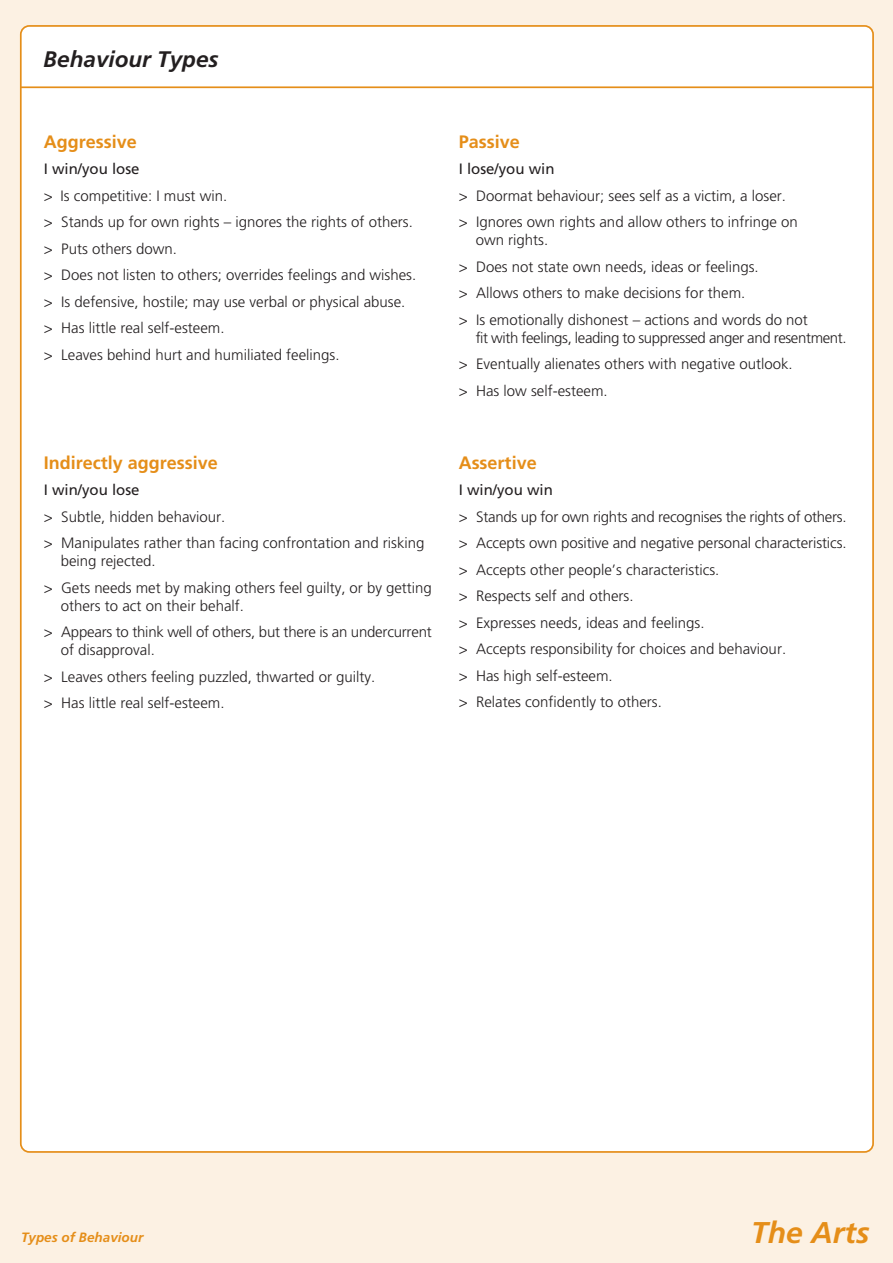
<style>
.page{position:relative;width:893px;height:1263px;background:#fcf1e3}
.page>*{position:absolute;margin:0;border:0;box-sizing:border-box;transform-origin:0 0}
.t1{font:italic 700 30px "SPARC Sans";color:#e58e19}
.t2{font:italic 700 22.5px "SPARC Sans";color:#231f20}
.t3{font:700 18px "SPARC Sans";color:#e58e19}
.t4{font:300 15px/26.5px "SPARC Sans";color:#231f20}
.t5{font:italic 700 13.5px "SPARC Sans";color:#e58e19}
.s1{font-weight:400}
</style>
<div class="page">
<div style="left:21px;top:26px;width:852px;height:1126px;background:#fff;border-radius:9px"></div>
<hr style="left:21px;top:86px;width:852px;height:2px;background:#e58e19">
<p class="t2" style="left:43px;top:51px;width:177px">Behaviour Types</p>
<p class="t3" style="left:44px;top:134px;width:95px">Aggressive</p>
<p class="t4" style="left:44px;top:157px;width:374px"><span class="s1">I win/you lose<br></span>&gt; Is competitive: I must win.<br>&gt; Stands up for own rights – ignores the rights of others. &gt; Puts others down.<br>&gt; Does not listen to others; overrides feelings and wishes. &gt; Is defensive, hostile; may use verbal or physical abuse. &gt; Has little real self-esteem.<br>&gt; Leaves behind hurt and humiliated feelings.</p>
<p class="t3" style="left:44px;top:455px;width:176px">Indirectly aggressive</p>
<p class="t4" style="left:44px;top:478px;width:382px"><span class="s1">I win/you lose<br></span>&gt; Subtle, hidden behaviour.<br>&gt; Manipulates rather than facing confrontation and risking</p>
<p class="t4" style="left:44px;top:549px;width:389px;text-indent:17px">being rejected.<br>&gt; Gets needs met by making others feel guilty, or by getting</p>
<p class="t4" style="left:44px;top:593px;width:390px;text-indent:17px">others to act on their behalf.<br>&gt; Appears to think well of others, but there is an undercurrent</p>
<p class="t4" style="left:44px;top:638px;width:333px;text-indent:17px">of disapproval.<br>&gt; Leaves others feeling puzzled, thwarted or guilty. &gt; Has little real self-esteem.</p>
<p class="t3" style="left:459px;top:134px;width:63px">Passive</p>
<p class="t4" style="left:459px;top:157px;width:341px"><span class="s1">I lose/you win<br></span>&gt; Doormat behaviour; sees self as a victim, a loser. &gt; Ignores own rights and allow others to infringe on</p>
<p class="t4" style="left:459px;top:228px;width:351px;text-indent:17px">own rights.<br>&gt; Does not state own needs, ideas or feelings.<br>&gt; Allows others to make decisions for them.<br>&gt; Is emotionally dishonest – actions and words do not</p>
<p class="t4" style="left:459px;top:325px;width:389px;text-indent:17px">fit with feelings, leading to suppressed anger and resentment. &gt; Eventually alienates others with negative outlook.<br>&gt; Has low self-esteem.</p>
<p class="t3" style="left:459px;top:455px;width:80px">Assertive</p>
<p class="t4" style="left:459px;top:478px;width:390px"><span class="s1">I win/you win<br></span>&gt; Stands up for own rights and recognises the rights of others. &gt; Accepts own positive and negative personal characteristics. &gt; Accepts other people’s characteristics.<br>&gt; Respects self and others.<br>&gt; Expresses needs, ideas and feelings.<br>&gt; Accepts responsibility for choices and behaviour.<br>&gt; Has high self-esteem.<br>&gt; Relates confidently to others.</p>
<p class="t5" style="left:21px;top:1232px;width:124px">Types of Behaviour</p>
<p class="t1" style="left:751px;top:1220px;width:120px">The Arts</p>
</div>
